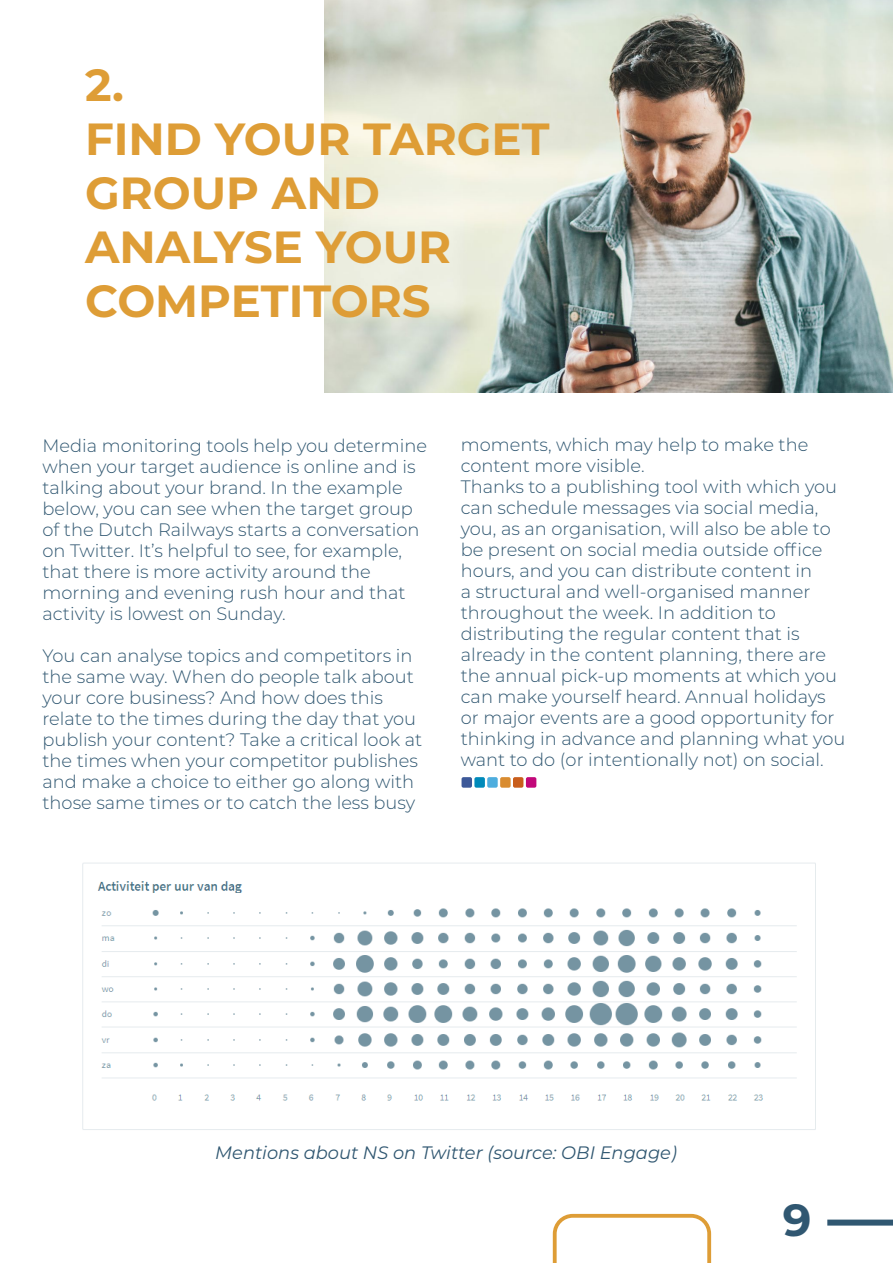
<style>
.page{position:relative;width:893px;height:1263px;background:#fff}
.page>*{position:absolute;margin:0;border:0;box-sizing:border-box;transform-origin:0 0}
.t1{font:700 45px/54px "Montserrat";color:#de9d36}
.t2{font:700 45px "Montserrat";color:#305771}
.t3{font:300 18px/21px "Montserrat";color:#305771}
.t4{font:italic 18px "Montserrat";color:#305771}
</style>
<div class="page">
<img style="left:324px;top:0;width:569px;height:392px">
<div style="left:827px;top:1219px;width:66px;height:6px;background:#305771"></div>
<svg style="left:553px;top:1214px;width:158px;height:49px"></svg>
<img style="left:82px;top:862px;width:733px;height:268px">
<div style="left:462px;top:777px;width:10px;height:11px;background:#3d5999;border-radius:2px"></div>
<div style="left:474px;top:777px;width:11px;height:11px;background:#008aba;border-radius:2px"></div>
<div style="left:487px;top:777px;width:11px;height:11px;background:#4dadde;border-radius:2px"></div>
<div style="left:500px;top:777px;width:11px;height:11px;background:#d98c30;border-radius:2px"></div>
<div style="left:513px;top:777px;width:10px;height:11px;background:#c95e1c;border-radius:2px"></div>
<div style="left:526px;top:777px;width:10px;height:11px;background:#c2087a;border-radius:2px"></div>
<h1 class="t1" style="left:85px;top:55px;width:466px">2.<br>FIND YOUR TARGET<br>GROUP AND<br>ANALYSE YOUR<br>COMPETITORS</h1>
<p class="t3" style="left:43px;top:435px;width:386px">Media monitoring tools help you determine when your target audience is online and is talking about your brand. In the example below, you can see when the target group of the Dutch Railways starts a conversation on Twitter. It’s helpful to see, for example, that there is more activity around the morning and evening rush hour and that activity is lowest on Sunday.</p>
<p class="t3" style="left:43px;top:645px;width:381px">You can analyse topics and competitors in the same way. When do people talk about your core business? And how does this relate to the times during the day that you publish your content? Take a critical look at the times when your competitor publishes and make a choice to either go along with those same times or to catch the less busy</p>
<p class="t3" style="left:461px;top:434px;width:386px">moments, which may help to make the content more visible.<br>Thanks to a publishing tool with which you can schedule messages via social media, you, as an organisation, will also be able to be present on social media outside office hours, and you can distribute content in<br>a structural and well-organised manner throughout the week. In addition to distributing the regular content that is already in the content planning, there are the annual pick-up moments at which you can make yourself heard. Annual holidays or major events are a good opportunity for thinking in advance and planning what you want to do (or intentionally not) on social.</p>
<p class="t4" style="left:215px;top:1140px;width:463px">Mentions about NS on Twitter (source: OBI Engage)</p>
<h1 class="t2" style="left:783px;top:1188px;width:30px">9</h1>
</div>
